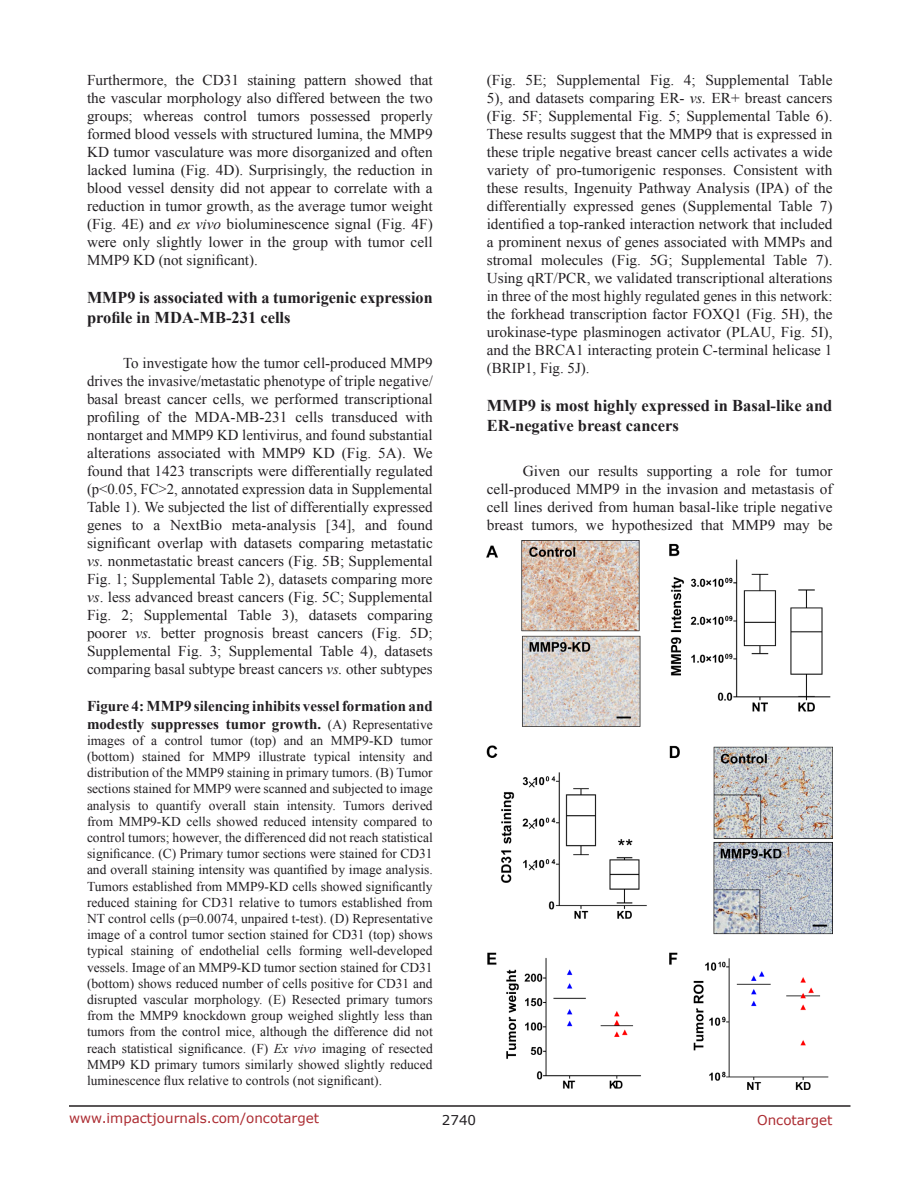
<style>
.page{position:relative;width:918px;height:1188px;background:#fff}
.page>*{position:absolute;margin:0;border:0;box-sizing:border-box;transform-origin:0 0}
.SubHeading{font:700 16.5px/19.8px "Times New Roman";color:#221f22}
.BodyText{font:15px/18px "Times New Roman";color:#221f22;text-align:justify}
.FigureText{font:700 15px/18px "Times New Roman";color:#221f22}
.FigureText-2{font:13.5px/16.2px "Times New Roman";color:#221f22;text-align:justify}
.t1{font:13.5px "Verdana";color:#ac2b31}
.t2{font:13.5px "Verdana";color:#221f22}
.s1{font-style:italic}
.s2{font-weight:400;font-size:13.5px}
</style>
<div class="page">
<hr style="left:69px;top:1105px;width:781px;height:2px;background:#231f20">
<img style="left:487px;top:541px;width:345px;height:548px">
<p class="BodyText" style="left:87px;top:71px;width:347px">Furthermore, the CD31 staining pattern showed that the vascular morphology also differed between the two groups; whereas control tumors possessed properly formed blood vessels with structured lumina, the MMP9<br>KD tumor vasculature was more disorganized and often lacked lumina (Fig. 4D). Surprisingly, the reduction in blood vessel density did not appear to correlate with a reduction in tumor growth, as the average tumor weight (Fig. 4E) and <span class="s1">ex vivo</span> bioluminescence signal (Fig. 4F) were only slightly lower in the group with tumor cell MMP9 KD (not significant).</p>
<p class="SubHeading" style="left:87px;top:287px;width:347px">MMP9 is associated with a tumorigenic expression profile in MDA-MB-231 cells</p>
<p class="BodyText" style="left:87px;top:354px;width:347px;text-indent:36px">To investigate how the tumor cell-produced MMP9 drives the invasive/metastatic phenotype of triple negative/ basal breast cancer cells, we performed transcriptional profiling of the MDA-MB-231 cells transduced with nontarget and MMP9 KD lentivirus, and found substantial alterations associated with MMP9 KD (Fig. 5A). We found that 1423 transcripts were differentially regulated (p&lt;0.05, FC&gt;2, annotated expression data in Supplemental Table 1). We subjected the list of differentially expressed genes to a NextBio meta-analysis [34], and found significant overlap with datasets comparing metastatic <span class="s1">vs.</span> nonmetastatic breast cancers (Fig. 5B; Supplemental Fig. 1; Supplemental Table 2), datasets comparing more <span class="s1">vs</span>. less advanced breast cancers (Fig. 5C; Supplemental Fig. 2; Supplemental Table 3), datasets comparing poorer <span class="s1">vs.</span> better prognosis breast cancers (Fig. 5D; Supplemental Fig. 3; Supplemental Table 4), datasets comparing basal subtype breast cancers <span class="s1">vs.</span> other subtypes</p>
<p class="FigureText" style="left:87px;top:696px;width:347px">Figure 4: MMP9 silencing inhibits vessel formation and modestly suppresses tumor growth. <span class="s2">(A) Representative</span></p>
<p class="FigureText-2" style="left:87px;top:732px;width:347px">images of a control tumor (top) and an MMP9-KD tumor (bottom) stained for MMP9 illustrate typical intensity and distribution of the MMP9 staining in primary tumors. (B) Tumor sections stained for MMP9 were scanned and subjected to image analysis to quantify overall stain intensity. Tumors derived from MMP9-KD cells showed reduced intensity compared to control tumors; however, the differenced did not reach statistical significance. (C) Primary tumor sections were stained for CD31 and overall staining intensity was quantified by image analysis.<br>Tumors established from MMP9-KD cells showed significantly reduced staining for CD31 relative to tumors established from NT control cells (p=0.0074, unpaired t-test). (D) Representative image of a control tumor section stained for CD31 (top) shows typical staining of endothelial cells forming well-developed vessels. Image of an MMP9-KD tumor section stained for CD31 (bottom) shows reduced number of cells positive for CD31 and disrupted vascular morphology. (E) Resected primary tumors from the MMP9 knockdown group weighed slightly less than tumors from the control mice, although the difference did not reach statistical significance. (F) <span class="s1">Ex vivo</span> imaging of resected MMP9 KD primary tumors similarly showed slightly reduced luminescence flux relative to controls (not significant).</p>
<p class="BodyText" style="left:487px;top:71px;width:347px">(Fig. 5E; Supplemental Fig. 4; Supplemental Table 5), and datasets comparing ER- <span class="s1">vs.</span> ER+ breast cancers (Fig. 5F; Supplemental Fig. 5; Supplemental Table 6).<br>These results suggest that the MMP9 that is expressed in these triple negative breast cancer cells activates a wide variety of pro-tumorigenic responses. Consistent with these results, Ingenuity Pathway Analysis (IPA) of the differentially expressed genes (Supplemental Table 7) identified a top-ranked interaction network that included a prominent nexus of genes associated with MMPs and stromal molecules (Fig. 5G; Supplemental Table 7).<br>Using qRT/PCR, we validated transcriptional alterations in three of the most highly regulated genes in this network: the forkhead transcription factor FOXQ1 (Fig. 5H), the urokinase-type plasminogen activator (PLAU, Fig. 5I), and the BRCA1 interacting protein C-terminal helicase 1 (BRIP1, Fig. 5J).</p>
<p class="SubHeading" style="left:487px;top:395px;width:347px">MMP9 is most highly expressed in Basal-like and<br>ER-negative breast cancers</p>
<p class="BodyText" style="left:487px;top:462px;width:347px;text-indent:36px">Given our results supporting a role for tumor cell-produced MMP9 in the invasion and metastasis of cell lines derived from human basal-like triple negative breast tumors, we hypothesized that MMP9 may be</p>
<p class="t1" style="left:69px;top:1109px;width:252px">www.impactjournals.com/oncotarget</p>
<p class="t2" style="left:442px;top:1111px;width:36px">2740</p>
<p class="t1" style="left:757px;top:1111px;width:77px">Oncotarget</p>
</div>
